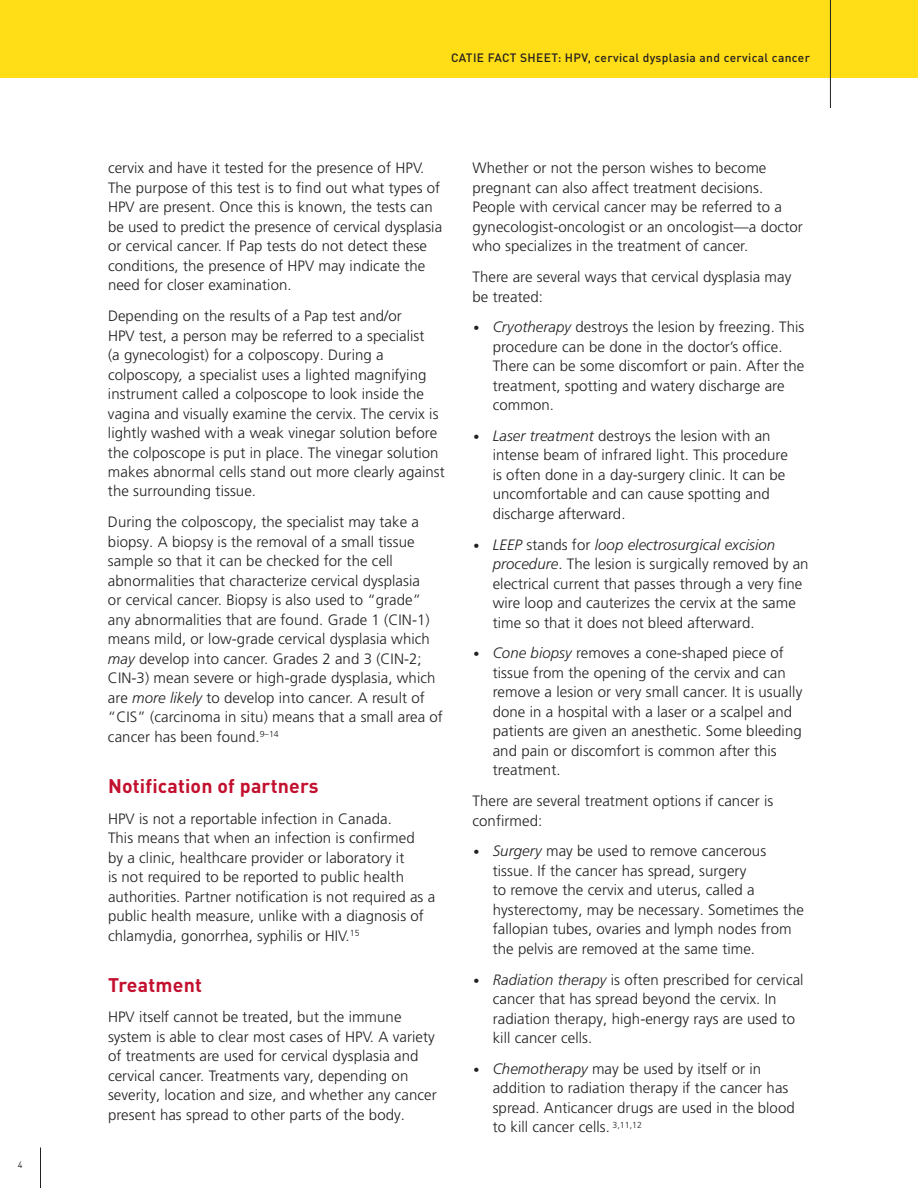
<style>
.page{position:relative;width:918px;height:1188px;background:#fff}
.page>*{position:absolute;margin:0;border:0;box-sizing:border-box;transform-origin:0 0}
.t1{font:700 19.5px "DINOT";letter-spacing:.01em;color:#c3102f}
.t2{font:300 15px/19.5px "Frutiger LT Pro";letter-spacing:.005em;color:#231f20}
.t3{font:500 12px "DINOT";letter-spacing:.03em;color:#231f20}
.t4{font:9px "DINOT";color:#231f20}
.s1{font-style:italic}
.s2{font-family:"Trebuchet MS";font-weight:400}
</style>
<div class="page">
<hr style="left:40px;top:1148px;width:1px;height:40px;background:#231f20">
<div style="left:0;top:0;width:918px;height:78px;background:#ffdd17"></div>
<hr style="left:830px;top:0;width:1px;height:108px;background:#231f20">
<p class="t4" style="left:18px;top:1158px;width:6px">4</p>
<p class="t3" style="left:451px;top:50px;width:360px">CATIE FACT SHEET: HPV, cervical dysplasia and cervical cancer</p>
<p class="t2" style="left:108px;top:158px;width:336px">cervix and have it tested for the presence of HPV.<br>The purpose of this test is to find out what types of HPV are present. Once this is known, the tests can be used to predict the presence of cervical dysplasia or cervical cancer. If Pap tests do not detect these conditions, the presence of HPV may indicate the need for closer examination.</p>
<p class="t2" style="left:108px;top:306px;width:338px">Depending on the results of a Pap test and/or<br>HPV test, a person may be referred to a specialist<br>(a gynecologist) for a colposcopy. During a colposcopy<span class="s1">,</span> a specialist uses a lighted magnifying instrument called a colposcope to look inside the vagina and visually examine the cervix. The cervix is lightly washed with a weak vinegar solution before the colposcope is put in place. The vinegar solution makes abnormal cells stand out more clearly against the surrounding tissue.</p>
<p class="t2" style="left:108px;top:512px;width:336px">During the colposcopy, the specialist may take a biopsy. A biopsy is the removal of a small tissue sample so that it can be checked for the cell abnormalities that characterize cervical dysplasia<br>or cervical cancer. Biopsy is also used to “grade” any abnormalities that are found. Grade 1 (CIN-1) means mild, or low-grade cervical dysplasia which <span class="s1">may</span> develop into cancer. Grades 2 and 3 (CIN-2; CIN-3) mean severe or high-grade dysplasia, which are <span class="s1">more likely</span> to develop into cancer. A result of “CIS” (carcinoma in situ) means that a small area of cancer has been found.<sup>9–14</sup></p>
<h1 class="t1" style="left:108px;top:770px;width:212px">Notification of partners</h1>
<p class="t2" style="left:108px;top:809px;width:329px">HPV is not a reportable infection in Canada.<br>This means that when an infection is confirmed<br>by a clinic, healthcare provider or laboratory it<br>is not required to be reported to public health authorities. Partner notification is not required as a public health measure, unlike with a diagnosis of chlamydia, gonorrhea, syphilis or HIV.<sup>15</sup></p>
<h1 class="t1" style="left:108px;top:969px;width:95px">Treatment</h1>
<p class="t2" style="left:108px;top:1007px;width:330px">HPV itself cannot be treated, but the immune system is able to clear most cases of HPV. A variety of treatments are used for cervical dysplasia and cervical cancer. Treatments vary, depending on severity, location and size, and whether any cancer present has spread to other parts of the body.</p>
<p class="t2" style="left:472px;top:158px;width:332px">Whether or not the person wishes to become pregnant can also affect treatment decisions.<br>People with cervical cancer may be referred to a gynecologist-oncologist or an oncologist—a doctor who specializes in the treatment of cancer.</p>
<p class="t2" style="left:472px;top:267px;width:320px">There are several ways that cervical dysplasia may be treated:</p>
<p class="t2" style="left:493px;top:317px;width:313px;text-indent:-20px"><span class="s2">•</span> <span class="s1">Cryotherapy</span> destroys the lesion by freezing. This procedure can be done in the doctor’s office.<br>There can be some discomfort or pain. After the treatment, spotting and watery discharge are common.</p>
<p class="t2" style="left:493px;top:426px;width:297px;text-indent:-20px"><span class="s2">•</span> <span class="s1">Laser treatment</span> destroys the lesion with an intense beam of infrared light. This procedure is often done in a day-surgery clinic. It can be uncomfortable and can cause spotting and discharge afterward.</p>
<p class="t2" style="left:493px;top:535px;width:317px;text-indent:-20px"><span class="s2">•</span> <span class="s1">LEEP</span> stands for <span class="s1">loop electrosurgical excision procedure</span>. The lesion is surgically removed by an electrical current that passes through a very fine wire loop and cauterizes the cervix at the same time so that it does not bleed afterward.</p>
<p class="t2" style="left:493px;top:644px;width:311px;text-indent:-20px"><span class="s2">•</span> <span class="s1">Cone biopsy</span> removes a cone-shaped piece of tissue from the opening of the cervix and can remove a lesion or very small cancer. It is usually done in a hospital with a laser or a scalpel and patients are given an anesthetic. Some bleeding and pain or discomfort is common after this treatment.</p>
<p class="t2" style="left:473px;top:791px;width:302px">There are several treatment options if cancer is confirmed:</p>
<p class="t2" style="left:493px;top:842px;width:313px;text-indent:-20px"><span class="s2">•</span> <span class="s1">Surgery</span> may be used to remove cancerous tissue. If the cancer has spread, surgery<br>to remove the cervix and uterus, called a hysterectomy, may be necessary. Sometimes the fallopian tubes, ovaries and lymph nodes from the pelvis are removed at the same time.</p>
<p class="t2" style="left:493px;top:970px;width:312px;text-indent:-20px"><span class="s2">•</span> <span class="s1">Radiation therapy</span> is often prescribed for cervical cancer that has spread beyond the cervix. In radiation therapy, high-energy rays are used to kill cancer cells.</p>
<p class="t2" style="left:493px;top:1059px;width:304px;text-indent:-20px"><span class="s2">•</span> <span class="s1">Chemotherapy</span> may be used by itself or in addition to radiation therapy if the cancer has spread. Anticancer drugs are used in the blood to kill cancer cells. <sup>3,11,12</sup></p>
</div>
